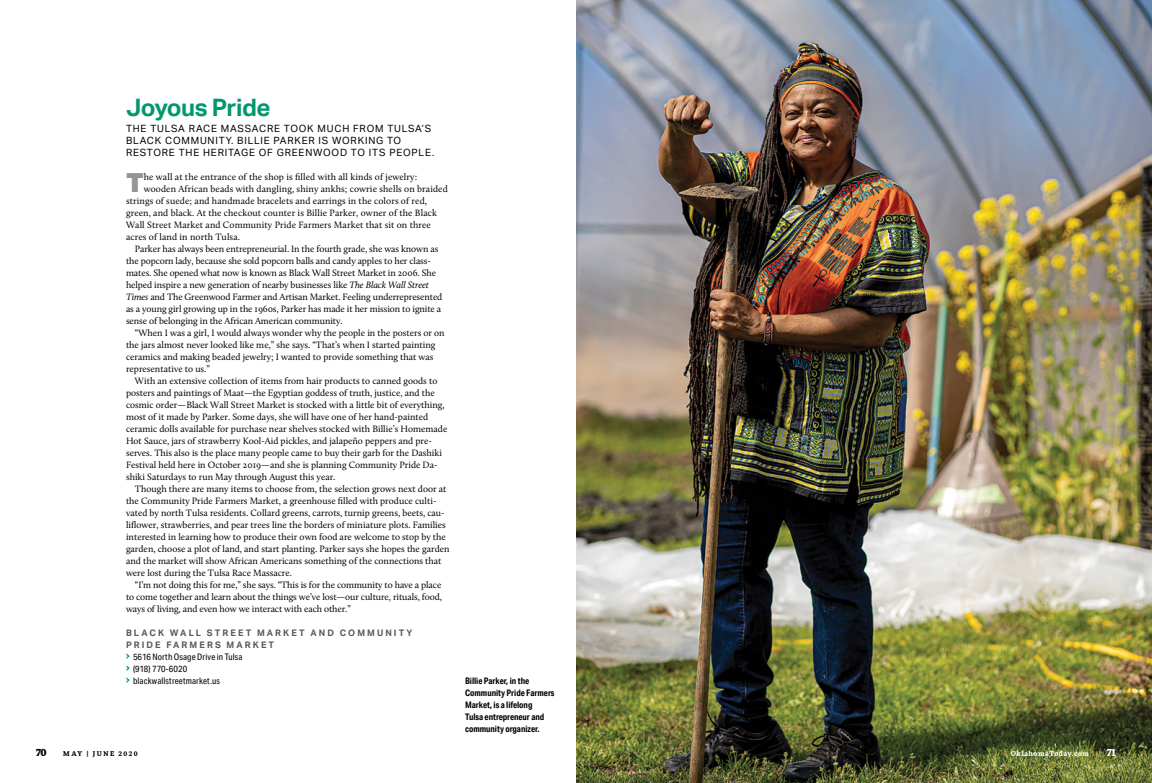
<style>
.page{position:relative;width:1152px;height:783px;background:#fff}
.page>*{position:absolute;margin:0;border:0;box-sizing:border-box;transform-origin:0 0}
.t1{font:900 26.3px "Aktiv Grotesk";color:#939598}
.t2{font:700 24px "Aktiv Grotesk";letter-spacing:-.02em;color:#00986d}
.t3{font:10px/12px "Aktiv Grotesk";letter-spacing:.08em;color:#000}
.t4{font:900 10px "More Pro";color:#000}
.t5{font:900 10px "More Pro";color:#fff}
.t6{font:9.5px "Calluna";color:#000}
.t7{font:700 9px/12px "Aktiv Grotesk Cd";letter-spacing:-.005em;color:#000}
.t8{font:9px/12px "Aktiv Grotesk Cd";letter-spacing:.01em;color:#000}
.t9{font:700 9px/12px "Aktiv Grotesk";letter-spacing:.23em;color:#58595b}
.t10{font:700 7px "More Pro";letter-spacing:.075em;color:#fff}
.t11{font:700 6.5px "More Pro";letter-spacing:.23em;color:#000}
.s1{font-style:italic}
.s2{font-family:"More Pro";font-weight:700;font-size:12px;color:#00986d}
</style>
<div class="page">
<img style="left:576px;top:0;width:576px;height:783px">
<h2 class="t2" style="left:126px;top:94px;width:146px">Joyous Pride</h2>
<p class="t3" style="left:126px;top:123px;width:310px">THE TULSA RACE MASSACRE TOOK MUCH FROM TULSA’S<br>BLACK COMMUNITY. BILLIE PARKER IS WORKING TO<br>RESTORE THE HERITAGE OF GREENWOOD TO ITS PEOPLE.</p>
<h1 class="t1" style="left:126px;top:165px;width:19px">T</h1>
<p class="t6" style="left:144px;top:171px;width:275px">he wall at the entrance of the shop is filled with all kinds of jewelry:</p>
<p class="t6" style="left:144px;top:183px;width:306px">wooden African beads with dangling, shiny ankhs; cowrie shells on braided</p>
<p class="t6" style="left:126px;top:195px;width:303px">strings of suede; and handmade bracelets and earrings in the colors of red,</p>
<p class="t6" style="left:126px;top:207px;width:313px">green, and black. At the checkout counter is Billie Parker, owner of the Black</p>
<p class="t6" style="left:126px;top:219px;width:307px">Wall Street Market and Community Pride Farmers Market that sit on three</p>
<p class="t6" style="left:126px;top:231px;width:116px">acres of land in north Tulsa.</p>
<p class="t6" style="left:135px;top:243px;width:305px">Parker has always been entrepreneurial. In the fourth grade, she was known as</p>
<p class="t6" style="left:126px;top:255px;width:306px">the popcorn lady, because she sold popcorn balls and candy apples to her class-</p>
<p class="t6" style="left:126px;top:267px;width:312px">mates. She opened what now is known as Black Wall Street Market in 2006. She</p>
<p class="t6" style="left:126px;top:279px;width:304px">helped inspire a new generation of nearby businesses like <span class="s1">The Black Wall Street</span></p>
<p class="t6" style="left:126px;top:291px;width:318px"><span class="s1">Times</span> and The Greenwood Farmer and Artisan Market. Feeling underrepresented</p>
<p class="t6" style="left:126px;top:303px;width:317px">as a young girl growing up in the 1960s, Parker has made it her mission to ignite a</p>
<p class="t6" style="left:126px;top:315px;width:218px">sense of belonging in the African American community.</p>
<p class="t6" style="left:135px;top:327px;width:311px">“When I was a girl, I would always wonder why the people in the posters or on</p>
<p class="t6" style="left:126px;top:339px;width:311px">the jars almost never looked like me,” she says. “That’s when I started painting</p>
<p class="t6" style="left:126px;top:351px;width:309px">ceramics and making beaded jewelry; I wanted to provide something that was</p>
<p class="t6" style="left:126px;top:363px;width:85px">representative to us.”</p>
<p class="t6" style="left:135px;top:375px;width:304px">With an extensive collection of items from hair products to canned goods to</p>
<p class="t6" style="left:126px;top:387px;width:310px">posters and paintings of Maat—the Egyptian goddess of truth, justice, and the</p>
<p class="t6" style="left:126px;top:399px;width:320px">cosmic order—Black Wall Street Market is stocked with a little bit of everything,</p>
<p class="t6" style="left:126px;top:411px;width:304px">most of it made by Parker. Some days, she will have one of her hand-painted</p>
<p class="t6" style="left:126px;top:423px;width:323px">ceramic dolls available for purchase near shelves stocked with Billie’s Homemade</p>
<p class="t6" style="left:126px;top:435px;width:307px">Hot Sauce, jars of strawberry Kool-Aid pickles, and jalapeño peppers and pre-</p>
<p class="t6" style="left:126px;top:447px;width:318px">serves. This also is the place many people came to buy their garb for the Dashiki</p>
<p class="t6" style="left:126px;top:459px;width:313px">Festival held here in October 2019—and she is planning Community Pride Da-</p>
<p class="t6" style="left:126px;top:471px;width:211px">shiki Saturdays to run May through August this year.</p>
<p class="t6" style="left:135px;top:483px;width:313px">Though there are many items to choose from, the selection grows next door at</p>
<p class="t6" style="left:126px;top:495px;width:312px">the Community Pride Farmers Market, a greenhouse filled with produce culti-</p>
<p class="t6" style="left:126px;top:507px;width:320px">vated by north Tulsa residents. Collard greens, carrots, turnip greens, beets, cau-</p>
<p class="t6" style="left:126px;top:519px;width:321px">liflower, strawberries, and pear trees line the borders of miniature plots. Families</p>
<p class="t6" style="left:126px;top:531px;width:321px">interested in learning how to produce their own food are welcome to stop by the</p>
<p class="t6" style="left:126px;top:543px;width:325px">garden, choose a plot of land, and start planting. Parker says she hopes the garden</p>
<p class="t6" style="left:126px;top:555px;width:317px">and the market will show African Americans something of the connections that</p>
<p class="t6" style="left:126px;top:567px;width:168px">were lost during the Tulsa Race Massacre.</p>
<p class="t6" style="left:135px;top:579px;width:308px">“I’m not doing this for me,” she says. “This is for the community to have a place</p>
<p class="t6" style="left:126px;top:591px;width:318px">to come together and learn about the things we’ve lost—our culture, rituals, food,</p>
<p class="t6" style="left:126px;top:603px;width:226px">ways of living, and even how we interact with each other.”</p>
<p class="t9" style="left:126px;top:627px;width:288px">BLACK WALL STREET MARKET AND COMMUNITY<br>PRIDE FARMERS MARKET</p>
<p class="t8" style="left:126px;top:651px;width:118px"><span class="s2">›</span> 5616 North Osage Drive in Tulsa <span class="s2">›</span> (918) 770-6020<br><span class="s2">›</span> blackwallstreetmarket.us</p>
<p class="t7" style="left:465px;top:675px;width:91px">Billie Parker, in the<br>Community Pride Farmers<br>Market, is a lifelong<br>Tulsa entrepreneur and community organizer.</p>
<p class="t4" style="left:36px;top:744px;width:12px">70</p>
<p class="t11" style="left:63px;top:749px;width:76px">MAY | JUNE 2020</p>
<p class="t10" style="left:1011px;top:748px;width:80px">OklahomaToday.com</p>
<p class="t5" style="left:1107px;top:744px;width:11px">71</p>
</div>
